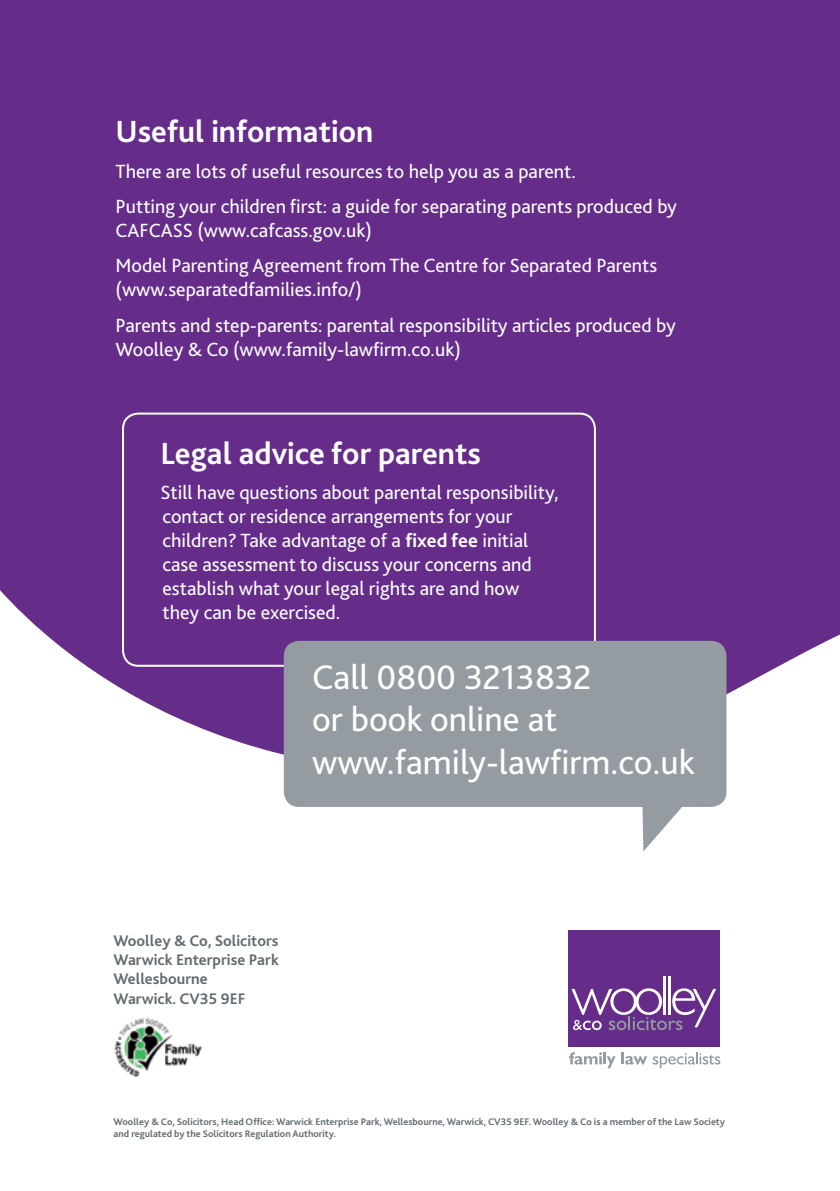
<style>
.page{position:relative;width:840px;height:1191px;background:#fff}
.page>*{position:absolute;margin:0;border:0;box-sizing:border-box;transform-origin:0 0}
.t1{font:35.6px/42.8px "Bliss 2";color:#fff}
.t2{font:700 32px "Bliss 2";color:#fff}
.t3{font:20px/24px "Bliss 2";color:#fff}
.t4{font:700 16px/19.2px "Bliss 2";color:#636b70}
.t5{font:700 10px/12px "Bliss 2";color:#636b70}
.s1{font-weight:700}
</style>
<div class="page">
<div style="left:0;top:0;width:839px;height:999px;background:#652d89"></div>
<svg style="left:0;top:569px;width:839px;height:500px;fill:#fff"></svg>
<div style="left:567px;top:930px;width:151px;height:117px;background:#652d89"></div>
<hr style="left:663px;top:975px;width:3px;height:39px;background:#fff">
<hr style="left:667px;top:975px;width:3px;height:39px;background:#fff">
<svg style="left:569px;top:1052px;width:46px;height:16px"></svg>
<svg style="left:621px;top:1052px;width:99px;height:16px"></svg>
<svg style="left:571px;top:988px;width:144px;height:42px"></svg>
<div style="left:122px;top:412px;width:473px;height:255px;border:2px solid #fff;border-radius:15px"></div>
<div style="left:283px;top:641px;width:443px;height:166px;background:#949ca1;border-radius:15px"></div>
<svg style="left:641px;top:807px;width:53px;height:44px;background:#d6d9db"></svg>
<img style="left:112px;top:1015px;width:91px;height:63px">
<h2 class="t2" style="left:115px;top:112px;width:259px">Useful information</h2>
<p class="t3" style="left:115px;top:153px;width:562px;line-height:35.4px">There are lots of useful resources to help you as a parent.<br>Putting your children first: a guide for separating parents produced by</p>
<p class="t3" style="left:115px;top:212px;width:543px;line-height:35.4px">CAFCASS (www.cafcass.gov.uk)<br>Model Parenting Agreement from The Centre for Separated Parents</p>
<p class="t3" style="left:115px;top:271px;width:561px;line-height:35.4px">(www.separatedfamilies.info/)<br>Parents and step-parents: parental responsibility articles produced by</p>
<p class="t3" style="left:115px;top:336px;width:347px">Woolley &amp; Co (www.family-lawfirm.co.uk)</p>
<h2 class="t2" style="left:160px;top:433px;width:322px">Legal advice for parents</h2>
<p class="t3" style="left:160px;top:480px;width:399px">Still have questions about parental responsibility, contact or residence arrangements for your children? Take advantage of a <span class="s1">fixed fee</span> initial case assessment to discuss your concerns and establish what your legal rights are and how they can be exercised.</p>
<h1 class="t1" style="left:312px;top:654px;width:384px">Call 0800 3213832<br>or book online at www.family-lawfirm.co.uk</h1>
<p class="t4" style="left:113px;top:930px;width:167px">Woolley &amp; Co, Solicitors<br>Warwick Enterprise Park<br>Wellesbourne<br>Warwick. CV35 9EF</p>
<p class="t5" style="left:113px;top:1115px;width:612px">Woolley &amp; Co, Solicitors, Head Office: Warwick Enterprise Park, Wellesbourne, Warwick, CV35 9EF. Woolley &amp; Co is a member of the Law Society and regulated by the Solicitors Regulation Authority.</p>
</div>
